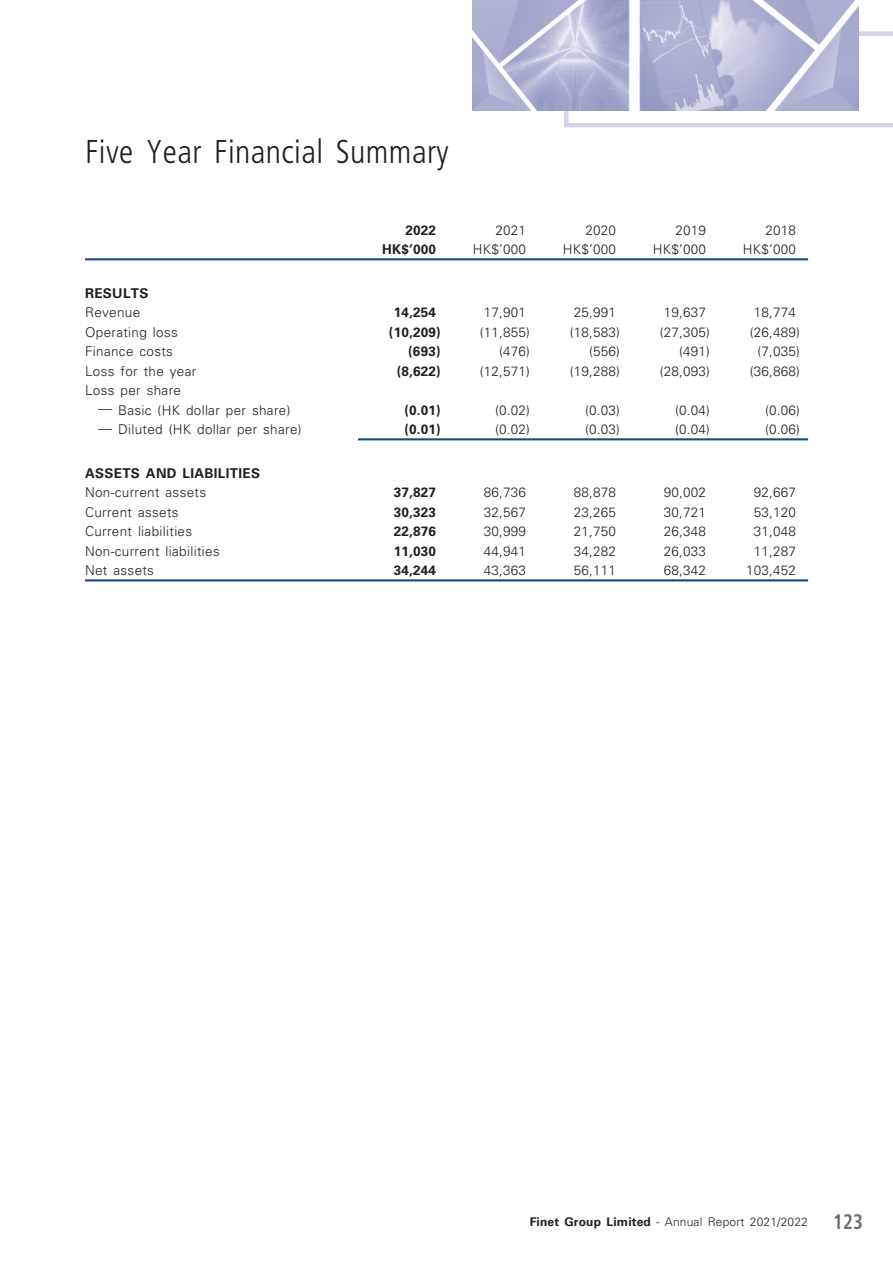
<style>
.page{position:relative;width:893px;height:1263px;background:#fff}
.page>*{position:absolute;margin:0;border:0;box-sizing:border-box;transform-origin:0 0}
.t1{font:300 condensed 33px "Frutiger LT Std";letter-spacing:.01em;color:#231f20}
._01_Body_Text{font:300 13.5px "Univers LT Std";letter-spacing:.015em;color:#231f20}
._15_Table_Stub{font:300 13.5px "Univers LT Std";letter-spacing:.025em;color:#231f20}
._01_Body_Text-2{font:700 13.5px "Univers LT Std";letter-spacing:.015em;color:#231f20}
._15_Table_Stub-2{font:700 13.5px "Univers LT Std";letter-spacing:.025em;color:#231f20}
.t2{font:300 12px "Univers LT Std";letter-spacing:.015em;color:#231f20}
.s1{font-weight:700}
.s2{font-family:"Frutiger LT Std";font-weight:700;font-stretch:condensed;font-size:21px;color:#6c6d70}
</style>
<div class="page">
<svg style="left:564px;top:31px;width:329px;height:96px"></svg>
<img style="left:472px;top:0;width:387px;height:110px">
<hr style="left:85px;top:258px;width:273px;height:2px;background:#16468d">
<hr style="left:358px;top:258px;width:90px;height:2px;background:#16468d">
<hr style="left:448px;top:258px;width:90px;height:2px;background:#16468d">
<hr style="left:538px;top:258px;width:90px;height:2px;background:#16468d">
<hr style="left:628px;top:258px;width:90px;height:2px;background:#16468d">
<hr style="left:718px;top:258px;width:90px;height:2px;background:#16468d">
<hr style="left:358px;top:438px;width:90px;height:2px;background:#16468d">
<hr style="left:448px;top:438px;width:90px;height:2px;background:#16468d">
<hr style="left:538px;top:438px;width:90px;height:2px;background:#16468d">
<hr style="left:628px;top:438px;width:90px;height:2px;background:#16468d">
<hr style="left:718px;top:438px;width:90px;height:2px;background:#16468d">
<hr style="left:85px;top:579px;width:273px;height:2px;background:#16468d">
<hr style="left:358px;top:579px;width:90px;height:2px;background:#16468d">
<hr style="left:448px;top:579px;width:90px;height:2px;background:#16468d">
<hr style="left:538px;top:579px;width:90px;height:2px;background:#16468d">
<hr style="left:628px;top:579px;width:90px;height:2px;background:#16468d">
<hr style="left:718px;top:579px;width:90px;height:2px;background:#16468d">
<h1 class="t1" style="left:85px;top:133px;width:365px">Five Year Financial Summary</h1>
<p class="_01_Body_Text-2" style="left:405px;top:222px;width:32px">2022</p>
<p class="_01_Body_Text" style="left:495px;top:222px;width:32px">2021</p>
<p class="_01_Body_Text" style="left:585px;top:222px;width:32px">2020</p>
<p class="_01_Body_Text" style="left:675px;top:222px;width:32px">2019</p>
<p class="_01_Body_Text" style="left:765px;top:222px;width:32px">2018</p>
<p class="_01_Body_Text-2" style="left:382px;top:241px;width:56px">HK$’000</p>
<p class="_01_Body_Text" style="left:473px;top:241px;width:55px">HK$’000</p>
<p class="_01_Body_Text" style="left:563px;top:241px;width:55px">HK$’000</p>
<p class="_01_Body_Text" style="left:653px;top:241px;width:55px">HK$’000</p>
<p class="_01_Body_Text" style="left:743px;top:241px;width:55px">HK$’000</p>
<p class="_15_Table_Stub-2" style="left:85px;top:285px;width:65px">RESULTS</p>
<p class="_15_Table_Stub" style="left:85px;top:304px;width:57px">Revenue</p>
<p class="_01_Body_Text-2" style="left:394px;top:304px;width:44px">14,254</p>
<p class="_01_Body_Text" style="left:484px;top:304px;width:44px">17,901</p>
<p class="_01_Body_Text" style="left:574px;top:304px;width:44px">25,991</p>
<p class="_01_Body_Text" style="left:664px;top:304px;width:44px">19,637</p>
<p class="_01_Body_Text" style="left:754px;top:304px;width:44px">18,774</p>
<p class="_15_Table_Stub" style="left:85px;top:324px;width:94px">Operating loss</p>
<p class="_01_Body_Text-2" style="left:389px;top:324px;width:53px">(10,209)</p>
<p class="_01_Body_Text" style="left:480px;top:324px;width:52px">(11,855)</p>
<p class="_01_Body_Text" style="left:570px;top:324px;width:52px">(18,583)</p>
<p class="_01_Body_Text" style="left:660px;top:324px;width:52px">(27,305)</p>
<p class="_01_Body_Text" style="left:750px;top:324px;width:52px">(26,489)</p>
<p class="_15_Table_Stub" style="left:85px;top:343px;width:90px">Finance costs</p>
<p class="_01_Body_Text-2" style="left:408px;top:343px;width:34px">(693)</p>
<p class="_01_Body_Text" style="left:499px;top:343px;width:32px">(476)</p>
<p class="_01_Body_Text" style="left:589px;top:343px;width:32px">(556)</p>
<p class="_01_Body_Text" style="left:679px;top:343px;width:32px">(491)</p>
<p class="_01_Body_Text" style="left:757px;top:343px;width:44px">(7,035)</p>
<p class="_15_Table_Stub" style="left:85px;top:363px;width:113px">Loss for the year</p>
<p class="_01_Body_Text-2" style="left:397px;top:363px;width:45px">(8,622)</p>
<p class="_01_Body_Text" style="left:480px;top:363px;width:52px">(12,571)</p>
<p class="_01_Body_Text" style="left:570px;top:363px;width:52px">(19,288)</p>
<p class="_01_Body_Text" style="left:660px;top:363px;width:52px">(28,093)</p>
<p class="_01_Body_Text" style="left:750px;top:363px;width:52px">(36,868)</p>
<p class="_15_Table_Stub" style="left:85px;top:382px;width:97px">Loss per share</p>
<p class="_15_Table_Stub" style="left:99px;top:402px;width:193px">— Basic (HK dollar per share)</p>
<p class="_01_Body_Text-2" style="left:404px;top:402px;width:38px">(0.01)</p>
<p class="_01_Body_Text" style="left:495px;top:402px;width:36px">(0.02)</p>
<p class="_01_Body_Text" style="left:585px;top:402px;width:36px">(0.03)</p>
<p class="_01_Body_Text" style="left:675px;top:402px;width:36px">(0.04)</p>
<p class="_01_Body_Text" style="left:765px;top:402px;width:36px">(0.06)</p>
<p class="_15_Table_Stub" style="left:99px;top:421px;width:205px">— Diluted (HK dollar per share)</p>
<p class="_01_Body_Text-2" style="left:404px;top:421px;width:38px">(0.01)</p>
<p class="_01_Body_Text" style="left:495px;top:421px;width:36px">(0.02)</p>
<p class="_01_Body_Text" style="left:585px;top:421px;width:36px">(0.03)</p>
<p class="_01_Body_Text" style="left:675px;top:421px;width:36px">(0.04)</p>
<p class="_01_Body_Text" style="left:765px;top:421px;width:36px">(0.06)</p>
<p class="_15_Table_Stub-2" style="left:85px;top:465px;width:177px">ASSETS AND LIABILITIES</p>
<p class="_15_Table_Stub" style="left:85px;top:484px;width:123px">Non-current assets</p>
<p class="_01_Body_Text-2" style="left:394px;top:485px;width:44px">37,827</p>
<p class="_01_Body_Text" style="left:484px;top:484px;width:44px">86,736</p>
<p class="_01_Body_Text" style="left:574px;top:484px;width:44px">88,878</p>
<p class="_01_Body_Text" style="left:664px;top:484px;width:44px">90,002</p>
<p class="_01_Body_Text" style="left:754px;top:484px;width:44px">92,667</p>
<p class="_15_Table_Stub" style="left:85px;top:504px;width:95px">Current assets</p>
<p class="_01_Body_Text-2" style="left:394px;top:504px;width:44px">30,323</p>
<p class="_01_Body_Text" style="left:484px;top:504px;width:44px">32,567</p>
<p class="_01_Body_Text" style="left:574px;top:504px;width:44px">23,265</p>
<p class="_01_Body_Text" style="left:664px;top:504px;width:44px">30,721</p>
<p class="_01_Body_Text" style="left:754px;top:504px;width:44px">53,120</p>
<p class="_15_Table_Stub" style="left:85px;top:523px;width:109px">Current liabilities</p>
<p class="_01_Body_Text-2" style="left:394px;top:524px;width:44px">22,876</p>
<p class="_01_Body_Text" style="left:484px;top:523px;width:44px">30,999</p>
<p class="_01_Body_Text" style="left:574px;top:523px;width:44px">21,750</p>
<p class="_01_Body_Text" style="left:664px;top:523px;width:44px">26,348</p>
<p class="_01_Body_Text" style="left:754px;top:523px;width:44px">31,048</p>
<p class="_15_Table_Stub" style="left:85px;top:543px;width:136px">Non-current liabilities</p>
<p class="_01_Body_Text-2" style="left:394px;top:543px;width:44px">11,030</p>
<p class="_01_Body_Text" style="left:484px;top:543px;width:44px">44,941</p>
<p class="_01_Body_Text" style="left:574px;top:543px;width:44px">34,282</p>
<p class="_01_Body_Text" style="left:664px;top:543px;width:44px">26,033</p>
<p class="_01_Body_Text" style="left:754px;top:543px;width:44px">11,287</p>
<p class="_15_Table_Stub" style="left:85px;top:562px;width:71px">Net assets</p>
<p class="_01_Body_Text-2" style="left:394px;top:563px;width:44px">34,244</p>
<p class="_01_Body_Text" style="left:484px;top:562px;width:44px">43,363</p>
<p class="_01_Body_Text" style="left:574px;top:562px;width:44px">56,111</p>
<p class="_01_Body_Text" style="left:664px;top:562px;width:44px">68,342</p>
<p class="_01_Body_Text" style="left:746px;top:562px;width:51px">103,452</p>
<p class="t2" style="left:530px;top:1214px;width:335px"><span class="s1">Finet Group Limited</span> - Annual Report 2021/2022 <span class="s2">123</span></p>
</div>
